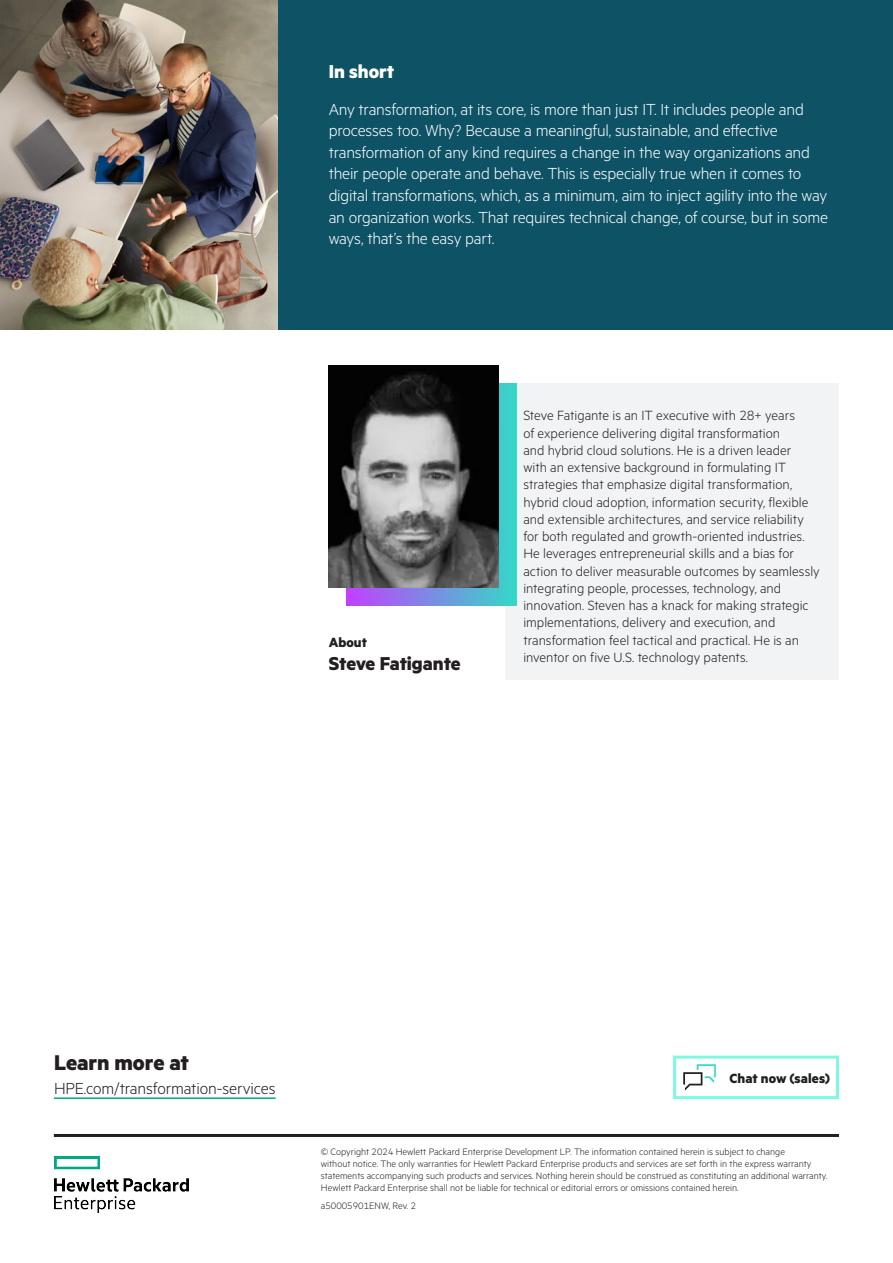
<style>
.page{position:relative;width:893px;height:1263px;background:#fff}
.page>*{position:absolute;margin:0;border:0;box-sizing:border-box;transform-origin:0 0}
.CTA_MetricHPE_Bold_16_17{font:700 24px "Metric HPE";letter-spacing:-.005em;color:#231f20}
.Body_subheadline_MetricHPE_Bold_14_15_pt{font:700 21px "Metric HPE";letter-spacing:-.01em;color:#231f20}
.Body_subheadline_MetricHPE_Bold_14_15_pt-2{font:700 21px "Metric HPE";color:#fff}
.Body_text_MetricHPE_Light_10_11_5pt{font:300 18px/21.6px "Metric HPE";letter-spacing:-.015em;color:#fff}
.CTA_URL_MetricHPE_Light_12_13{font:300 18px "Metric HPE";letter-spacing:-.01em;color:#231f20}
.Body_text_MetricHPE_Light_10_11_5pt-2{font:300 15px/17.2px "Metric HPE";color:#231f20}
.Sign_up_for_updates_MetricHPE_Bold_10_11{font:700 15px "Metric HPE";letter-spacing:.005em;color:#231f20}
.Body_header_MetricHPE_Bold_10_11_5pt{font:700 15px "Metric HPE";color:#231f20}
.Copyright_and_legal_line{font:300 10.5px/12px "Metric HPE";color:#231f20}
.Copyright_without_legal_line{font:300 10.5px "Metric HPE";color:#231f20}
</style>
<div class="page">
<div style="left:0;top:0;width:893px;height:330px;background:#0d5265"></div>
<img style="left:0;top:0;width:278px;height:330px">
<div style="left:505px;top:384px;width:334px;height:296px;background:#f2f3f4"></div>
<svg style="left:346px;top:383px;width:170px;height:222px;background:#57afd3"></svg>
<img style="left:329px;top:366px;width:170px;height:221px">
<svg style="left:683px;top:1064px;width:33px;height:26px"></svg>
<div style="left:673px;top:1055px;width:166px;height:44px;border:3px solid #7ff9e2"></div>
<hr style="left:54px;top:1097px;width:222px;height:2px;background:#01a982">
<hr style="left:54px;top:1134px;width:785px;height:3px;background:#231f20">
<img style="left:54px;top:1156px;width:134px;height:56px">
<p class="Body_subheadline_MetricHPE_Bold_14_15_pt-2" style="left:329px;top:59px;width:67px">In short</p>
<p class="Body_text_MetricHPE_Light_10_11_5pt" style="left:329px;top:97px;width:501px">Any transformation, at its core, is more than just IT. It includes people and processes too. Why? Because a meaningful, sustainable, and effective transformation of any kind requires a change in the way organizations and their people operate and behave. This is especially true when it comes to digital transformations, which, as a minimum, aim to inject agility into the way an organization works. That requires technical change, of course, but in some ways, that’s the easy part.</p>
<p class="Body_header_MetricHPE_Bold_10_11_5pt" style="left:329px;top:634px;width:40px">About</p>
<p class="Body_subheadline_MetricHPE_Bold_14_15_pt" style="left:329px;top:651px;width:134px">Steve Fatigante</p>
<p class="Body_text_MetricHPE_Light_10_11_5pt-2" style="left:523px;top:406px;width:298px">Steve Fatigante is an IT executive with 28+ years<br>of experience delivering digital transformation<br>and hybrid cloud solutions. He is a driven leader<br>with an extensive background in formulating IT strategies that emphasize digital transformation, hybrid cloud adoption, information security, flexible and extensible architectures, and service reliability for both regulated and growth-oriented industries.<br>He leverages entrepreneurial skills and a bias for action to deliver measurable outcomes by seamlessly integrating people, processes, technology, and innovation. Steven has a knack for making strategic implementations, delivery and execution, and transformation feel tactical and practical. He is an inventor on five U.S. technology patents.</p>
<p class="CTA_MetricHPE_Bold_16_17" style="left:54px;top:1047px;width:137px">Learn more at</p>
<p class="CTA_URL_MetricHPE_Light_12_13" style="left:54px;top:1077px;width:223px">HPE.com/transformation-services</p>
<p class="Sign_up_for_updates_MetricHPE_Bold_10_11" style="left:729px;top:1069px;width:102px">Chat now (sales)</p>
<p class="Copyright_and_legal_line" style="left:321px;top:1145px;width:508px">© Copyright 2024 Hewlett Packard Enterprise Development LP. The information contained herein is subject to change<br>without notice. The only warranties for Hewlett Packard Enterprise products and services are set forth in the express warranty statements accompanying such products and services. Nothing herein should be construed as constituting an additional warranty.<br>Hewlett Packard Enterprise shall not be liable for technical or editorial errors or omissions contained herein.</p>
<p class="Copyright_without_legal_line" style="left:321px;top:1199px;width:97px">a50005901ENW, Rev. 2</p>
</div>
